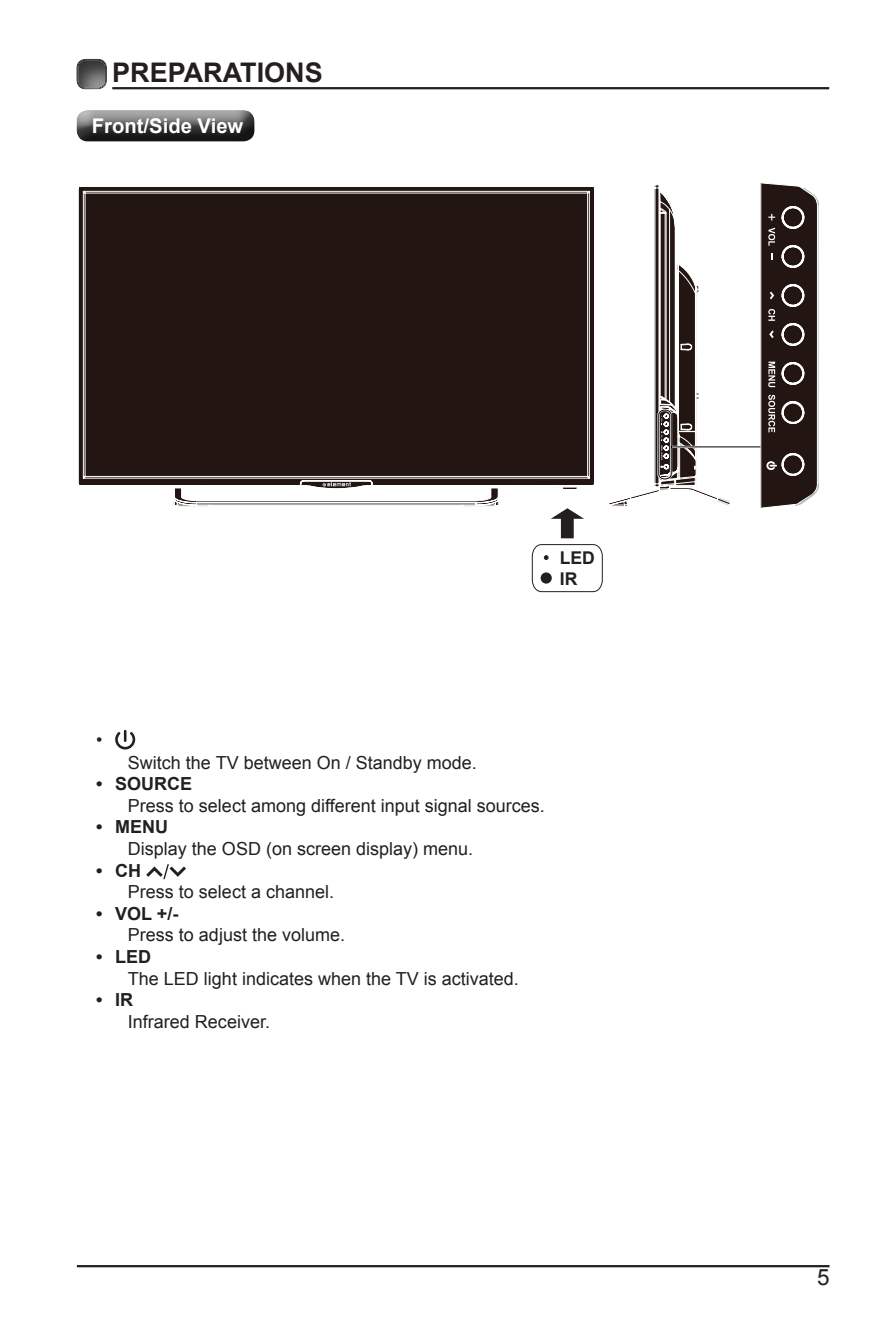
<style>
.page{position:relative;width:893px;height:1340px;background:#fff}
.page>*{position:absolute;margin:0;border:0;box-sizing:border-box;transform-origin:0 0}
.t1{font:700 27px "Arial";color:#231f20}
.t2{font:22.5px "Arial";color:#231f20}
.t3{font:700 20.25px "Arial";color:#fff}
.t4{font:18px "Arial";color:#231f20}
.t5{font:700 18px "Arial";color:#231f20}
.t6{font:700 17.55px/20.7px "Arial";color:#231f20}
</style>
<div class="page">
<hr style="left:77px;top:1264px;width:752px;height:3px;background:#231f20">
<hr style="left:112px;top:87px;width:717px;height:2px;background:#231f20">
<div style="left:76px;top:58px;width:34px;height:34px;background:#231f20;opacity:.75"></div>
<svg style="left:115px;top:730px;width:20px;height:19px"></svg>
<svg style="left:146px;top:864px;width:40px;height:15px"></svg>
<div style="left:74px;top:106px;width:182px;height:28px;background:#fff;opacity:.75"></div>
<div style="left:74px;top:111px;width:182px;height:31px;background:#231f20;opacity:.75"></div>
<svg style="left:531px;top:544px;width:72px;height:48px"></svg>
<div style="left:542px;top:573px;width:9px;height:9px;background:#231f20;border-radius:50%"></div>
<div style="left:541px;top:572px;width:11px;height:11px;border:2px solid #231f20;border-radius:50%"></div>
<div style="left:561px;top:516px;width:13px;height:22px;background:#231f20"></div>
<svg style="left:551px;top:508px;width:33px;height:11px"></svg>
<svg style="left:464px;top:506px;width:29px;height:1px"></svg>
<svg style="left:180px;top:506px;width:28px;height:1px"></svg>
<svg style="left:80px;top:191px;width:513px;height:315px;background:#342825"></svg>
<svg style="left:323px;top:482px;width:28px;height:4px"></svg>
<svg style="left:609px;top:183px;width:210px;height:325px"></svg>
<h1 class="t1" style="left:112px;top:54px;width:212px">PREPARATIONS</h1>
<p class="t3" style="left:92px;top:112px;width:153px">Front/Side View</p>
<p class="t6" style="left:560px;top:548px;width:37px">LED<br>IR</p>
<p class="t4" style="left:96px;top:728px;width:8px">•</p>
<p class="t4" style="left:128px;top:750px;width:350px">Switch the TV between On / Standby mode.</p>
<p class="t5" style="left:96px;top:772px;width:98px">• SOURCE</p>
<p class="t4" style="left:128px;top:793px;width:418px">Press to select among different input signal sources.</p>
<p class="t5" style="left:96px;top:815px;width:74px">• MENU</p>
<p class="t4" style="left:128px;top:836px;width:347px">Display the OSD (on screen display) menu.</p>
<p class="t5" style="left:96px;top:858px;width:47px">• CH</p>
<p class="t4" style="left:128px;top:880px;width:208px">Press to select a channel.</p>
<p class="t5" style="left:96px;top:901px;width:84px">• VOL +/-</p>
<p class="t4" style="left:128px;top:923px;width:219px">Press to adjust the volume.</p>
<p class="t5" style="left:96px;top:944px;width:57px">• LED</p>
<p class="t4" style="left:128px;top:966px;width:392px">The LED light indicates when the TV is activated.</p>
<p class="t5" style="left:96px;top:988px;width:39px">• IR</p>
<p class="t4" style="left:128px;top:1009px;width:144px">Infrared Receiver.</p>
<p class="t2" style="left:817px;top:1262px;width:14px">5</p>
</div>
